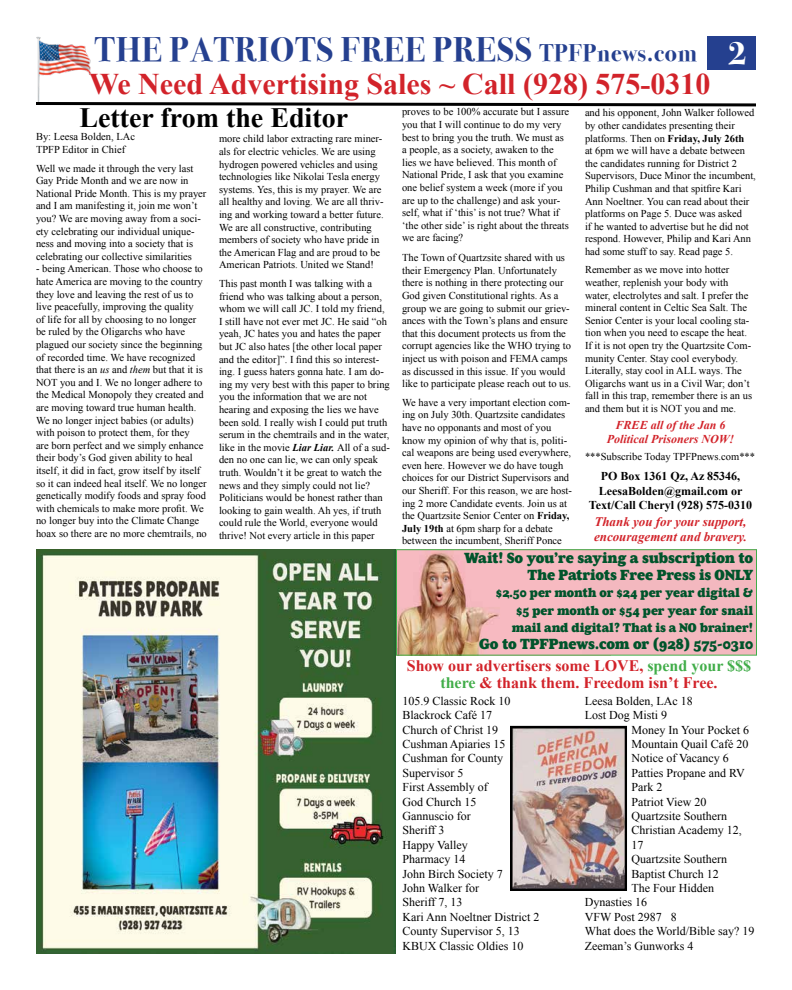
<style>
.page{position:relative;width:792px;height:990px;background:#fff}
.page>*{position:absolute;margin:0;border:0;box-sizing:border-box;transform-origin:0 0}
.t1{font:700 34px "Bodoni Svty Two ITCTT";letter-spacing:.035em;color:#25408f}
.t2{font:700 30px "Times New Roman";color:#d2232a}
.t3{font:700 28px "Times New Roman";color:#000}
.t4{font:700 16px/17px "Times New Roman";color:#d2232a;text-align:center}
.t5{font:15px/17.1px "Aurea Ultra";letter-spacing:-.02em;color:#00542b;text-align:right;scale:.93 1}
.t6{font:italic 700 13px/15px "Times New Roman";color:#d2232a}
.t7{font:12.8px/17.1px "Aurea Ultra";letter-spacing:-.01em;color:#00542b;text-align:right;scale:.93 1}
.t8{font:12px/14.4px "Times New Roman";color:#000}
.t9{font:700 12px/14.4px "Times New Roman";color:#000;text-align:center}
.t10{font:italic 700 12px/14.4px "Times New Roman";color:#d2232a;text-align:center}
.t11{font:10.5px/12.6px "Times New Roman";color:#000}
.s1{font-size:24px}
.s2{font-style:italic}
.s3{font-weight:700;font-style:italic}
.s4{font-weight:700}
.s5{color:#41ad49}
</style>
<div class="page">
<div style="left:707px;top:36px;width:49px;height:33px;background:#25408f"></div>
<img style="left:36px;top:37px;width:56px;height:63px">
<svg style="left:36px;top:100px;width:720px;height:7px"></svg>
<img style="left:36px;top:549px;width:360px;height:404px">
<img style="left:513px;top:729px;width:111px;height:159px">
<div style="left:510px;top:726px;width:117px;height:165px;border:2px solid #000"></div>
<img style="left:398px;top:551px;width:184px;height:103px">
<div style="left:582px;top:550px;width:174px;height:105px;background:#f3b8bf"></div>
<div style="left:396px;top:549px;width:361px;height:107px;border:1px solid #41ad49"></div>
<h1 class="t1" style="left:95px;top:22px;width:653px">THE PATRIOTS FREE PRESS <span class="s1">TPFPnews.com</span> <sub>2</sub></h1>
<h2 class="t2" style="left:89px;top:63px;width:623px">We Need Advertising Sales ~ Call (928) 575-0310</h2>
<h3 class="t3" style="left:79px;top:98px;width:270px">Letter from the Editor</h3>
<p class="t11" style="left:36px;top:130px;width:101px">By: Leesa Bolden, LAc<br>TPFP Editor in Chief</p>
<p class="t11" style="left:36px;top:162px;width:172px">Well we made it through the very last Gay Pride Month and we are now in National Pride Month. This is my prayer and I am manifesting it, join me won’t you? We are moving away from a soci&shy;ety celebrating our individual unique&shy;ness and moving into a society that is celebrating our collective similarities</p>
<p class="t11" style="left:36px;top:262px;width:172px">- being American. Those who choose to hate America are moving to the country they love and leaving the rest of us to live peacefully, improving the quality<br>of life for all by choosing to no longer be ruled by the Oligarchs who have plagued our society since the beginning of recorded time. We have recognized that there is an <span class="s2">us</span> and <span class="s2">them</span> but that it is NOT you and I. We no longer adhere to the Medical Monopoly they created and are moving toward true human health.<br>We no longer inject babies (or adults) with poison to protect them, for they<br>are born perfect and we simply enhance their body’s God given ability to heal itself, it did in fact, grow itself by itself so it can indeed heal itself. We no longer genetically modify foods and spray food with chemicals to make more profit. We no longer buy into the Climate Change hoax so there are no more chemtrails, no</p>
<p class="t11" style="left:219px;top:132px;width:166px">more child labor extracting rare miner&shy;als for electric vehicles. We are using hydrogen powered vehicles and using technologies like Nikolai Tesla energy systems. Yes, this is my prayer. We are all healthy and loving. We are all thriv&shy;ing and working toward a better future.<br>We are all constructive, contributing members of society who have pride in the American Flag and are proud to be American Patriots. United we Stand!</p>
<p class="t11" style="left:219px;top:277px;width:172px">This past month I was talking with a friend who was talking about a person, whom we will call JC. I told my friend, I still have not ever met JC. He said “oh yeah, JC hates you and hates the paper but JC also hates [the other local paper and the editor]”. I find this so interest&shy;ing. I guess haters gonna hate. I am do&shy;ing my very best with this paper to bring you the information that we are not hearing and exposing the lies we have been sold. I really wish I could put truth serum in the chemtrails and in the water, like in the movie <span class="s3">Liar Liar.</span> All of a sud&shy;den no one can lie, we can only speak truth. Wouldn’t it be great to watch the news and they simply could not lie?<br>Politicians would be honest rather than looking to gain wealth. Ah yes, if truth could rule the World, everyone would thrive! Not every article in this paper</p>
<p class="t11" style="left:402px;top:105px;width:169px">proves to be 100% accurate but I assure you that I will continue to do my very best to bring you the truth. We must as a people, as a society, awaken to the lies we have believed. This month of National Pride, I ask that you examine one belief system a week (more if you are up to the challenge) and ask your&shy;self, what if ‘this’ is not true? What if ‘the other side’ is right about the threats we are facing?</p>
<p class="t11" style="left:402px;top:251px;width:171px">The Town of Quartzsite shared with us their Emergency Plan. Unfortunately there is nothing in there protecting our God given Constitutional rights. As a group we are going to submit our griev&shy;ances with the Town’s plans and ensure that this document protects us from the corrupt agencies like the WHO trying to inject us with poison and FEMA camps as discussed in this issue. If you would like to participate please reach out to us.</p>
<p class="t11" style="left:402px;top:396px;width:171px">We have a very important election com&shy;ing on July 30th. Quartzsite candidates have no opponants and most of you know my opinion of why that is, politi&shy;cal weapons are being used everywhere, even here. However we do have tough choices for our District Supervisors and our Sheriff. For this reason, we are host&shy;ing 2 more Candidate events. Join us at the Quartzsite Senior Center on <span class="s4">Friday, July 19th</span> at 6pm sharp for a debate between the incumbent, Sheriff Ponce</p>
<p class="t11" style="left:585px;top:106px;width:172px">and his opponent, John Walker followed by other candidates presenting their platforms. Then on <span class="s4">Friday, July 26th<br></span>at 6pm we will have a debate between the candidates running for District 2<br>Supervisors, Duce Minor the incumbent, Philip Cushman and that spitfire Kari Ann Noeltner. You can read about their platforms on Page 5. Duce was asked<br>if he wanted to advertise but he did not respond. However, Philip and Kari Ann had some stuff to say. Read page 5.</p>
<p class="t11" style="left:585px;top:264px;width:169px">Remember as we move into hotter weather, replenish your body with water, electrolytes and salt. I prefer the mineral content in Celtic Sea Salt. The Senior Center is your local cooling sta&shy;tion when you need to escape the heat.<br>If it is not open try the Quartzsite Com&shy;munity Center. Stay cool everybody.<br>Literally, stay cool in ALL ways. The Oligarchs want us in a Civil War; don’t fall in this trap, remember there is an us and them but it is NOT you and me.</p>
<p class="t10" style="left:607px;top:417px;width:129px">FREE all of the Jan 6<br>Political Prisoners NOW!</p>
<p class="t11" style="left:585px;top:450px;width:172px">***Subscribe Today TPFPnews.com***</p>
<p class="t9" style="left:589px;top:469px;width:165px">PO Box 1361 Qz, Az 85346,<br>LeesaBolden@gmail.com or<br>Text/Call Cheryl (928) 575-0310</p>
<p class="t6" style="left:594px;top:514px;width:154px">Thank you for your support, encouragement and bravery.</p>
<h3 class="t5" style="left:464px;top:550px;width:312px">Wait! So you’re saying a subscription to<br>The Patriots Free Press is ONLY</h3>
<p class="t7" style="left:496px;top:585px;width:278px">$2.50 per month or $24 per year digital &amp; $5 per month or $54 per year for snail mail and digital? That is a NO brainer!</p>
<h3 class="t5" style="left:479px;top:635px;width:296px">Go to TPFPnews.com or (928) 575-0310</h3>
<h3 class="t4" style="left:407px;top:657px;width:346px">Show our advertisers some LOVE, <span class="s5">spend your $$$ there</span> &amp; thank them. Freedom isn’t Free.</h3>
<p class="t8" style="left:402px;top:693px;width:139px">105.9 Classic Rock 10<br>Blackrock Café 17<br>Church of Christ 19<br>Cushman Apiaries 15<br>Cushman for County<br>Supervisor 5<br>First Assembly of<br>God Church 15<br>Gannuscio for<br>Sheriff 3<br>Happy Valley<br>Pharmacy 14<br>John Birch Society 7<br>John Walker for<br>Sheriff 7, 13<br>Kari Ann Noeltner District 2<br>County Supervisor 5, 13<br>KBUX Classic Oldies 10</p>
<p class="t8" style="left:585px;top:693px;width:109px">Leesa Bolden, LAc 18<br>Lost Dog Misti 9</p>
<p class="t8" style="left:632px;top:722px;width:119px">Money In Your Pocket 6</p>
<p class="t8" style="left:632px;top:737px;width:118px">Mountain Quail Café 20</p>
<p class="t8" style="left:632px;top:751px;width:99px">Notice of Vacancy 6</p>
<p class="t8" style="left:632px;top:765px;width:115px">Patties Propane and RV</p>
<p class="t8" style="left:632px;top:780px;width:32px">Park 2</p>
<p class="t8" style="left:632px;top:794px;width:77px">Patriot View 20</p>
<p class="t8" style="left:632px;top:809px;width:97px">Quartzsite Southern</p>
<p class="t8" style="left:632px;top:823px;width:112px">Christian Academy 12,</p>
<p class="t8" style="left:632px;top:837px;width:13px">17</p>
<p class="t8" style="left:632px;top:852px;width:97px">Quartzsite Southern</p>
<p class="t8" style="left:632px;top:866px;width:89px">Baptist Church 12</p>
<p class="t8" style="left:632px;top:881px;width:84px">The Four Hidden</p>
<p class="t8" style="left:585px;top:895px;width:64px">Dynasties 16</p>
<p class="t8" style="left:585px;top:909px;width:94px">VFW Post 2987 8</p>
<p class="t8" style="left:585px;top:924px;width:171px">What does the World/Bible say? 19</p>
<p class="t8" style="left:585px;top:938px;width:110px">Zeeman’s Gunworks 4</p>
</div>
